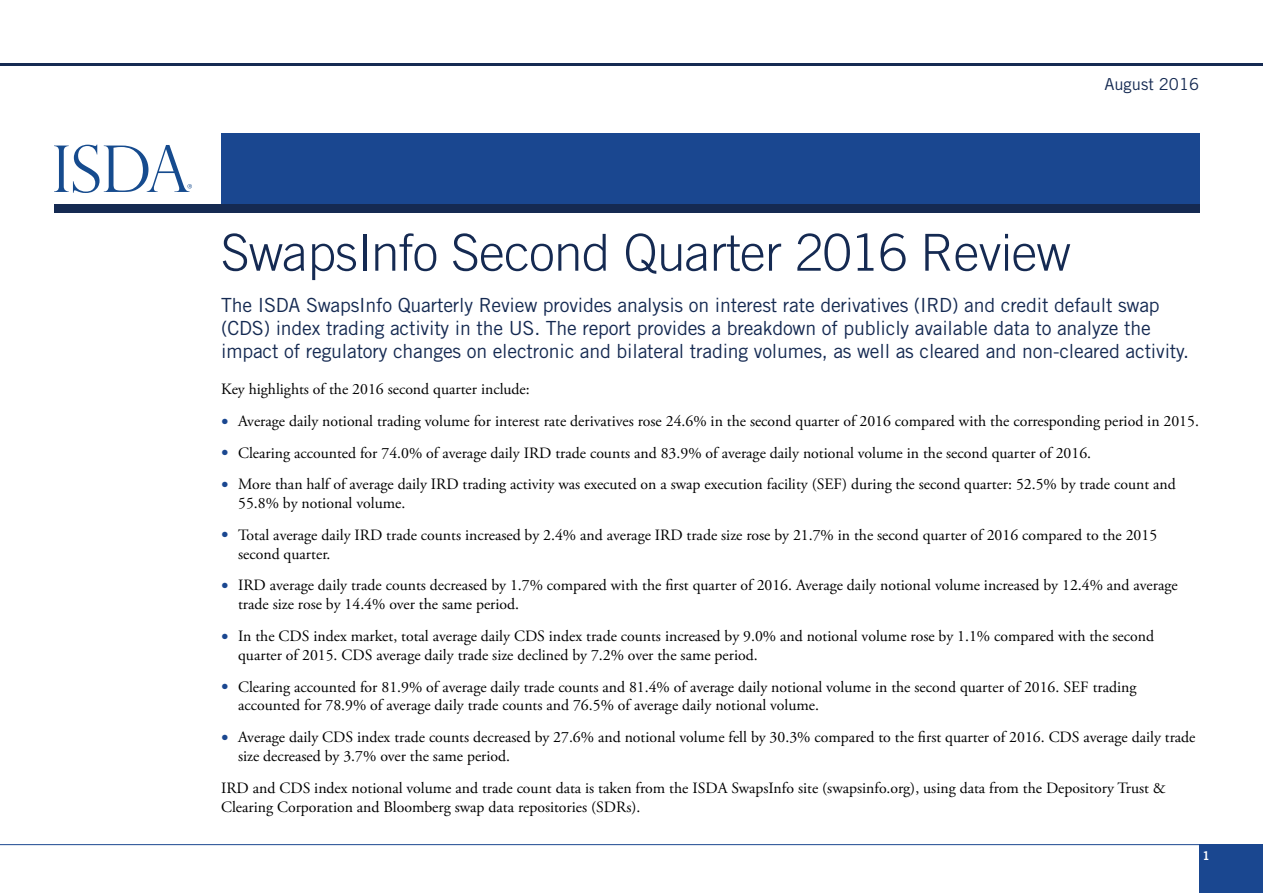
<style>
.page{position:relative;width:1263px;height:893px;background:#fff}
.page>*{position:absolute;margin:0;border:0;box-sizing:border-box;transform-origin:0 0}
.t1{font:300 51px "Trade Gothic LT Std";letter-spacing:-.01em;color:#152a52}
.t2{font:19.5px/23.4px "Trade Gothic";letter-spacing:-.01em;color:#152a52}
.t3{font:16.5px "Trade Gothic LT Std";color:#152a52}
.t4{font:15.75px/18.9px "Adobe Garamond Pro";color:#000}
.t5{font:12px "Trade Gothic Bold Two";color:#fff}
.s1{font-size:19.5px;color:#1a4790}
</style>
<div class="page">
<div style="left:1199px;top:844px;width:64px;height:49px;background:#1a4790"></div>
<hr style="left:0;top:844px;width:1199px;height:1px;background:#1a4790">
<hr style="left:0;top:64px;width:1263px;height:2px;background:#152a52">
<div style="left:221px;top:133px;width:978px;height:71px;background:#1a4790"></div>
<div style="left:54px;top:204px;width:1145px;height:9px;background:#152a52"></div>
<svg style="left:54px;top:145px;width:138px;height:48px"></svg>
<p class="t3" style="left:1104px;top:74px;width:96px">August 2016</p>
<h1 class="t1" style="left:221px;top:222px;width:851px">SwapsInfo Second Quarter 2016 Review</h1>
<p class="t2" style="left:221px;top:293px;width:969px">The ISDA SwapsInfo Quarterly Review provides analysis on interest rate derivatives (IRD) and credit default swap (CDS) index trading activity in the US. The report provides a breakdown of publicly available data to analyze the impact of regulatory changes on electronic and bilateral trading volumes, as well as cleared and non-cleared activity.</p>
<p class="t4" style="left:221px;top:380px;width:310px">Key highlights of the 2016 second quarter include:</p>
<p class="t4" style="left:221px;top:412px;width:979px"><span class="s1">•</span> Average daily notional trading volume for interest rate derivatives rose 24.6% in the second quarter of 2016 compared with the corresponding period in 2015.</p>
<p class="t4" style="left:221px;top:444px;width:871px"><span class="s1">•</span> Clearing accounted for 74.0% of average daily IRD trade counts and 83.9% of average daily notional volume in the second quarter of 2016.</p>
<p class="t4" style="left:238px;top:475px;width:939px;text-indent:-17px"><span class="s1">•</span> More than half of average daily IRD trading activity was executed on a swap execution facility (SEF) during the second quarter: 52.5% by trade count and<br>55.8% by notional volume.</p>
<p class="t4" style="left:238px;top:526px;width:920px;text-indent:-17px"><span class="s1">•</span> Total average daily IRD trade counts increased by 2.4% and average IRD trade size rose by 21.7% in the second quarter of 2016 compared to the 2015 second quarter.</p>
<p class="t4" style="left:238px;top:577px;width:941px;text-indent:-17px"><span class="s1">•</span> IRD average daily trade counts decreased by 1.7% compared with the first quarter of 2016. Average daily notional volume increased by 12.4% and average trade size rose by 14.4% over the same period.</p>
<p class="t4" style="left:238px;top:627px;width:917px;text-indent:-17px"><span class="s1">•</span> In the CDS index market, total average daily CDS index trade counts increased by 9.0% and notional volume rose by 1.1% compared with the second quarter of 2015. CDS average daily trade size declined by 7.2% over the same period.</p>
<p class="t4" style="left:238px;top:678px;width:900px;text-indent:-17px"><span class="s1">•</span> Clearing accounted for 81.9% of average daily trade counts and 81.4% of average daily notional volume in the second quarter of 2016. SEF trading accounted for 78.9% of average daily trade counts and 76.5% of average daily notional volume.</p>
<p class="t4" style="left:238px;top:728px;width:959px;text-indent:-17px"><span class="s1">•</span> Average daily CDS index trade counts decreased by 27.6% and notional volume fell by 30.3% compared to the first quarter of 2016. CDS average daily trade size decreased by 3.7% over the same period.</p>
<p class="t4" style="left:221px;top:779px;width:946px">IRD and CDS index notional volume and trade count data is taken from the ISDA SwapsInfo site (swapsinfo.org), using data from the Depository Trust &amp;<br>Clearing Corporation and Bloomberg swap data repositories (SDRs).</p>
<p class="t5" style="left:1202px;top:849px;width:9px">1</p>
</div>
